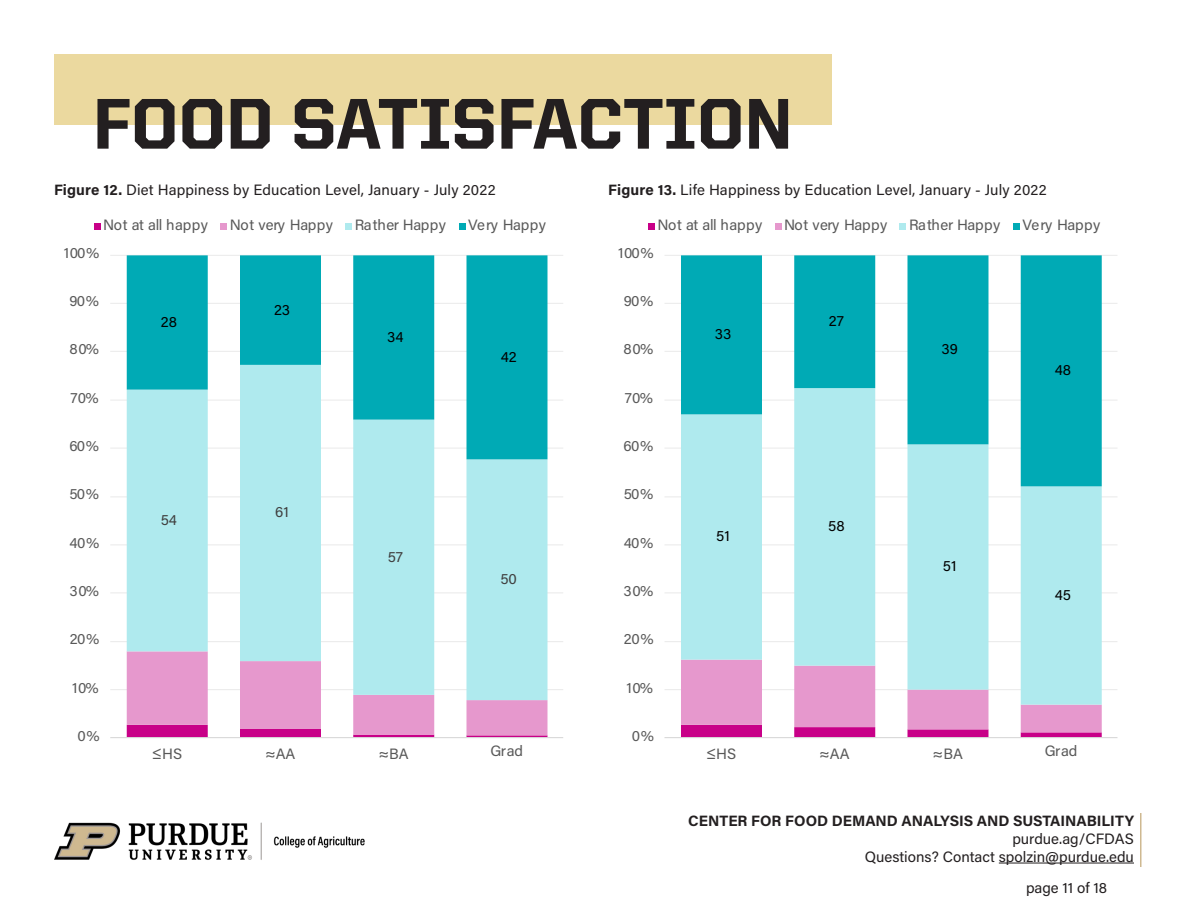
<style>
.page{position:relative;width:1188px;height:918px;background:#fff}
.page>*{position:absolute;margin:0;border:0;box-sizing:border-box;transform-origin:0 0}
.t1{font:800 72px "United Sans Reg";color:#231f20}
.t2{font:15px "Acumin Pro";letter-spacing:-.025em;color:#595959}
.t3{font:15px/18px "Acumin Pro";letter-spacing:.01em;color:#231f20;text-align:right}
.t4{font:700 15px "Acumin Pro";letter-spacing:-.005em;color:#231f20}
.t5{font:15px "Acumin Pro";color:#000}
.t6{font:15px "Acumin Pro";color:#404040}
.s1{font-weight:700}
</style>
<div class="page">
<hr style="left:999px;top:863px;width:135px;height:1px;background:#231f20">
<hr style="left:1140px;top:813px;width:2px;height:54px;background:#cfb991">
<img style="left:54px;top:822px;width:311px;height:38px">
<hr style="left:110px;top:689px;width:453px;height:1px;background:#ececec">
<hr style="left:110px;top:641px;width:453px;height:1px;background:#ececec">
<hr style="left:110px;top:592px;width:453px;height:1px;background:#f1f1f1">
<hr style="left:110px;top:544px;width:453px;height:1px;background:#f1f1f1">
<hr style="left:110px;top:496px;width:453px;height:1px;background:#f1f1f1">
<hr style="left:110px;top:448px;width:453px;height:1px;background:#f2f2f2">
<hr style="left:110px;top:400px;width:453px;height:1px;background:#f2f2f2">
<hr style="left:110px;top:351px;width:453px;height:1px;background:#ededed">
<hr style="left:110px;top:303px;width:453px;height:1px;background:#ededed">
<hr style="left:110px;top:255px;width:453px;height:1px;background:#ededed">
<svg style="left:127px;top:700px;width:421px;height:37px"></svg>
<svg style="left:127px;top:459px;width:421px;height:241px;fill:#afeaee"></svg>
<svg style="left:127px;top:255px;width:421px;height:204px;fill:#00aab5"></svg>
<hr style="left:110px;top:737px;width:453px;height:1px;background:#d9d9d9">
<div style="left:94px;top:223px;width:6px;height:7px;background:#c80088"></div>
<div style="left:220px;top:223px;width:7px;height:7px;background:#e698cd"></div>
<div style="left:345px;top:223px;width:7px;height:7px;background:#afeaee"></div>
<div style="left:459px;top:223px;width:7px;height:7px;background:#00aab5"></div>
<hr style="left:664px;top:689px;width:453px;height:1px;background:#ececec">
<hr style="left:664px;top:641px;width:453px;height:1px;background:#ececec">
<hr style="left:664px;top:592px;width:453px;height:1px;background:#f1f1f1">
<hr style="left:664px;top:544px;width:453px;height:1px;background:#f1f1f1">
<hr style="left:664px;top:496px;width:453px;height:1px;background:#f1f1f1">
<hr style="left:664px;top:448px;width:453px;height:1px;background:#f2f2f2">
<hr style="left:664px;top:400px;width:453px;height:1px;background:#f2f2f2">
<hr style="left:664px;top:351px;width:453px;height:1px;background:#ededed">
<hr style="left:664px;top:303px;width:453px;height:1px;background:#ededed">
<hr style="left:664px;top:255px;width:453px;height:1px;background:#ededed">
<svg style="left:681px;top:705px;width:421px;height:32px"></svg>
<svg style="left:681px;top:486px;width:421px;height:219px;fill:#afeaee"></svg>
<svg style="left:681px;top:255px;width:421px;height:231px;fill:#00aab5"></svg>
<hr style="left:664px;top:737px;width:453px;height:1px;background:#d9d9d9">
<div style="left:648px;top:223px;width:7px;height:7px;background:#c80088"></div>
<div style="left:775px;top:223px;width:6px;height:7px;background:#e698cd"></div>
<div style="left:899px;top:223px;width:7px;height:7px;background:#afeaee"></div>
<div style="left:1013px;top:223px;width:7px;height:7px;background:#00aab5"></div>
<div style="left:54px;top:54px;width:778px;height:71px;background:#ebd99f"></div>
<h1 class="t1" style="left:93px;top:84px;width:701px">FOOD SATISFACTION</h1>
<p class="t3" style="left:54px;top:180px;width:443px"><span class="s1">Figure 12.</span> Diet Happiness by Education Level, January - July 2022</p>
<p class="t3" style="left:608px;top:180px;width:440px"><span class="s1">Figure 13.</span> Life Happiness by Education Level, January - July 2022</p>
<p class="t2" style="left:103px;top:214px;width:106px">Not at all happy</p>
<p class="t2" style="left:230px;top:214px;width:105px">Not very Happy</p>
<p class="t2" style="left:355px;top:214px;width:93px">Rather Happy</p>
<p class="t2" style="left:468px;top:214px;width:79px">Very Happy</p>
<p class="t2" style="left:658px;top:214px;width:106px">Not at all happy</p>
<p class="t2" style="left:784px;top:214px;width:105px">Not very Happy</p>
<p class="t2" style="left:909px;top:214px;width:93px">Rather Happy</p>
<p class="t2" style="left:1023px;top:214px;width:79px">Very Happy</p>
<p class="t2" style="left:64px;top:243px;width:37px">100%</p>
<p class="t2" style="left:618px;top:243px;width:37px">100%</p>
<p class="t2" style="left:69px;top:291px;width:31px">90%</p>
<p class="t5" style="left:161px;top:311px;width:18px">28</p>
<p class="t5" style="left:274px;top:299px;width:18px">23</p>
<p class="t2" style="left:624px;top:291px;width:31px">90%</p>
<p class="t5" style="left:829px;top:310px;width:17px">27</p>
<p class="t5" style="left:387px;top:326px;width:18px">34</p>
<p class="t5" style="left:715px;top:324px;width:18px">33</p>
<p class="t2" style="left:69px;top:339px;width:31px">80%</p>
<p class="t5" style="left:501px;top:346px;width:17px">42</p>
<p class="t2" style="left:624px;top:339px;width:31px">80%</p>
<p class="t5" style="left:942px;top:339px;width:18px">39</p>
<p class="t5" style="left:1055px;top:360px;width:18px">48</p>
<p class="t2" style="left:70px;top:387px;width:30px">70%</p>
<p class="t2" style="left:625px;top:387px;width:30px">70%</p>
<p class="t2" style="left:69px;top:435px;width:31px">60%</p>
<p class="t2" style="left:624px;top:435px;width:31px">60%</p>
<p class="t2" style="left:69px;top:483px;width:31px">50%</p>
<p class="t2" style="left:624px;top:483px;width:31px">50%</p>
<p class="t2" style="left:70px;top:532px;width:31px">40%</p>
<p class="t6" style="left:161px;top:509px;width:18px">54</p>
<p class="t6" style="left:275px;top:501px;width:15px">61</p>
<p class="t2" style="left:624px;top:532px;width:31px">40%</p>
<p class="t5" style="left:716px;top:525px;width:15px">51</p>
<p class="t5" style="left:828px;top:516px;width:18px">58</p>
<p class="t6" style="left:388px;top:546px;width:17px">57</p>
<p class="t5" style="left:943px;top:555px;width:15px">51</p>
<p class="t2" style="left:69px;top:580px;width:31px">30%</p>
<p class="t6" style="left:500px;top:568px;width:18px">50</p>
<p class="t2" style="left:624px;top:580px;width:31px">30%</p>
<p class="t5" style="left:1055px;top:584px;width:18px">45</p>
<p class="t2" style="left:70px;top:628px;width:31px">20%</p>
<p class="t2" style="left:624px;top:628px;width:31px">20%</p>
<p class="t2" style="left:72px;top:677px;width:28px">10%</p>
<p class="t2" style="left:626px;top:677px;width:28px">10%</p>
<p class="t2" style="left:78px;top:725px;width:24px">0%</p>
<p class="t2" style="left:632px;top:725px;width:24px">0%</p>
<p class="t2" style="left:152px;top:743px;width:32px">≤HS</p>
<p class="t2" style="left:265px;top:743px;width:32px">≈AA</p>
<p class="t2" style="left:378px;top:743px;width:32px">≈BA</p>
<p class="t2" style="left:490px;top:740px;width:34px">Grad</p>
<p class="t2" style="left:706px;top:743px;width:32px">≤HS</p>
<p class="t2" style="left:819px;top:743px;width:32px">≈AA</p>
<p class="t2" style="left:933px;top:743px;width:32px">≈BA</p>
<p class="t2" style="left:1045px;top:740px;width:34px">Grad</p>
<p class="t4" style="left:688px;top:810px;width:447px">CENTER FOR FOOD DEMAND ANALYSIS AND SUSTAINABILITY</p>
<p class="t3" style="left:865px;top:829px;width:271px">purdue.ag/CFDAS<br>Questions? Contact spolzin@purdue.edu</p>
<p class="t3" style="left:1026px;top:879px;width:83px">page 11 of 18</p>
</div>
